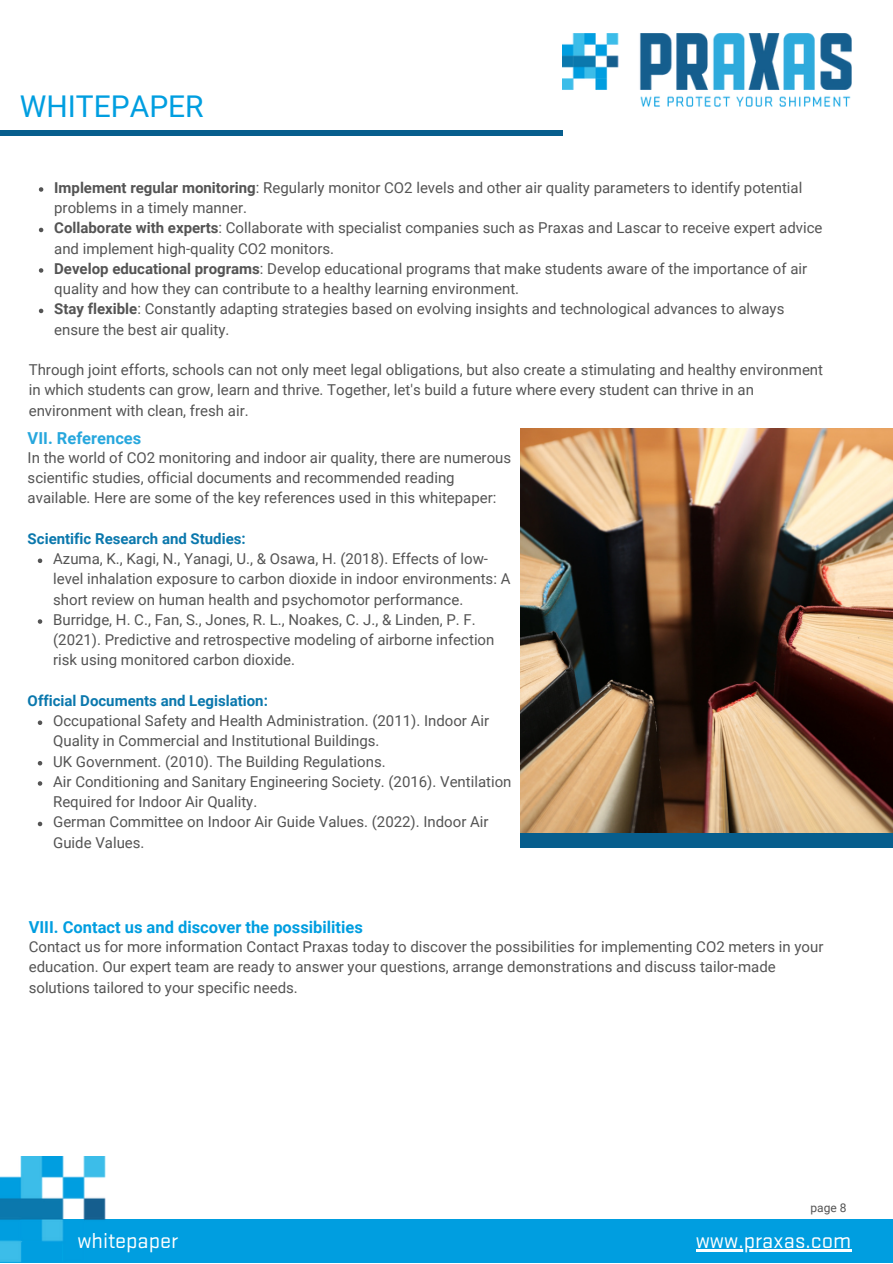
<style>
.page{position:relative;width:893px;height:1264px;background:#fff}
.page>*{position:absolute;margin:0;border:0;box-sizing:border-box;transform-origin:0 0}
.t1{font:30px "Roboto";color:#009ee0}
.t2{font:22.5px "Stratum 2";color:#fff}
.t3{font:700 16.5px "Roboto";color:#009ee0}
.t4{font:700 16.5px "Roboto";color:#27a7dd}
.t5{font:15px/20.2px "Roboto";color:#545454}
.t6{font:700 15px "Roboto";color:#0b78ad}
.t7{font:12px "Roboto";color:#545454}
.s1{font-weight:700}
</style>
<div class="page">
<img style="left:562px;top:33px;width:289px;height:74px">
<div style="left:0;top:1219px;width:892px;height:43px;background:#009ee0"></div>
<img style="left:0;top:1156px;width:106px;height:106px">
<div style="left:0;top:130px;width:562px;height:6px;background:#075e8d"></div>
<hr style="left:695px;top:1249px;width:156px;height:2px;background:#fff">
<img style="left:520px;top:428px;width:372px;height:405px">
<div style="left:520px;top:833px;width:372px;height:14px;background:#075e8d"></div>
<svg style="left:39px;top:187px;width:4px;height:5px"></svg>
<svg style="left:39px;top:228px;width:4px;height:4px"></svg>
<svg style="left:39px;top:268px;width:4px;height:5px"></svg>
<svg style="left:39px;top:309px;width:4px;height:4px"></svg>
<svg style="left:38px;top:558px;width:4px;height:5px"></svg>
<svg style="left:38px;top:619px;width:4px;height:4px"></svg>
<svg style="left:38px;top:720px;width:4px;height:5px"></svg>
<svg style="left:38px;top:761px;width:4px;height:4px"></svg>
<svg style="left:38px;top:781px;width:4px;height:4px"></svg>
<svg style="left:38px;top:821px;width:4px;height:5px"></svg>
<p class="t1" style="left:20px;top:90px;width:185px">WHITEPAPER</p>
<p class="t5" style="left:54px;top:178px;width:749px"><span class="s1">Implement regular monitoring</span>: Regularly monitor CO2 levels and other air quality parameters to identify potential problems in a timely manner.</p>
<p class="t5" style="left:54px;top:218px;width:769px"><span class="s1">Collaborate with experts</span>: Collaborate with specialist companies such as Praxas and Lascar to receive expert advice and implement high-quality CO2 monitors.</p>
<p class="t5" style="left:54px;top:258px;width:754px"><span class="s1">Develop educational programs</span>: Develop educational programs that make students aware of the importance of air quality and how they can contribute to a healthy learning environment.</p>
<p class="t5" style="left:54px;top:299px;width:731px"><span class="s1">Stay flexible</span>: Constantly adapting strategies based on evolving insights and technological advances to always ensure the best air quality.</p>
<p class="t5" style="left:29px;top:360px;width:795px">Through joint efforts, schools can not only meet legal obligations, but also create a stimulating and healthy environment in which students can grow, learn and thrive. Together, let's build a future where every student can thrive in an environment with clean, fresh air.</p>
<p class="t4" style="left:28px;top:428px;width:115px">VII. References</p>
<p class="t5" style="left:28px;top:447px;width:485px">In the world of CO2 monitoring and indoor air quality, there are numerous scientific studies, official documents and recommended reading available. Here are some of the key references used in this whitepaper:</p>
<p class="t6" style="left:28px;top:530px;width:219px">Scientific Research and Studies:</p>
<p class="t5" style="left:53px;top:549px;width:459px">Azuma, K., Kagi, N., Yanagi, U., &amp; Osawa, H. (2018). Effects of low&shy;level inhalation exposure to carbon dioxide in indoor environments: A short review on human health and psychomotor performance.</p>
<p class="t5" style="left:53px;top:609px;width:443px">Burridge, H. C., Fan, S., Jones, R. L., Noakes, C. J., &amp; Linden, P. F. (2021). Predictive and retrospective modeling of airborne infection risk using monitored carbon dioxide.</p>
<p class="t6" style="left:28px;top:692px;width:242px">Official Documents and Legislation:</p>
<p class="t5" style="left:53px;top:711px;width:437px">Occupational Safety and Health Administration. (2011). Indoor Air<br>Quality in Commercial and Institutional Buildings.</p>
<p class="t5" style="left:53px;top:751px;width:334px">UK Government. (2010). The Building Regulations.</p>
<p class="t5" style="left:53px;top:771px;width:460px">Air Conditioning and Sanitary Engineering Society. (2016). Ventilation<br>Required for Indoor Air Quality.</p>
<p class="t5" style="left:53px;top:812px;width:437px">German Committee on Indoor Air Guide Values. (2022). Indoor Air<br>Guide Values.</p>
<p class="t3" style="left:29px;top:917px;width:336px">VIII. Contact us and discover the possibilities</p>
<p class="t5" style="left:29px;top:936px;width:796px">Contact us for more information Contact Praxas today to discover the possibilities for implementing CO2 meters in your education. Our expert team are ready to answer your questions, arrange demonstrations and discuss tailor-made solutions tailored to your specific needs.</p>
<p class="t7" style="left:810px;top:1200px;width:37px">page 8</p>
<p class="t2" style="left:77px;top:1227px;width:102px">whitepaper</p>
<p class="t2" style="left:695px;top:1227px;width:157px">www.praxas.com</p>
</div>
